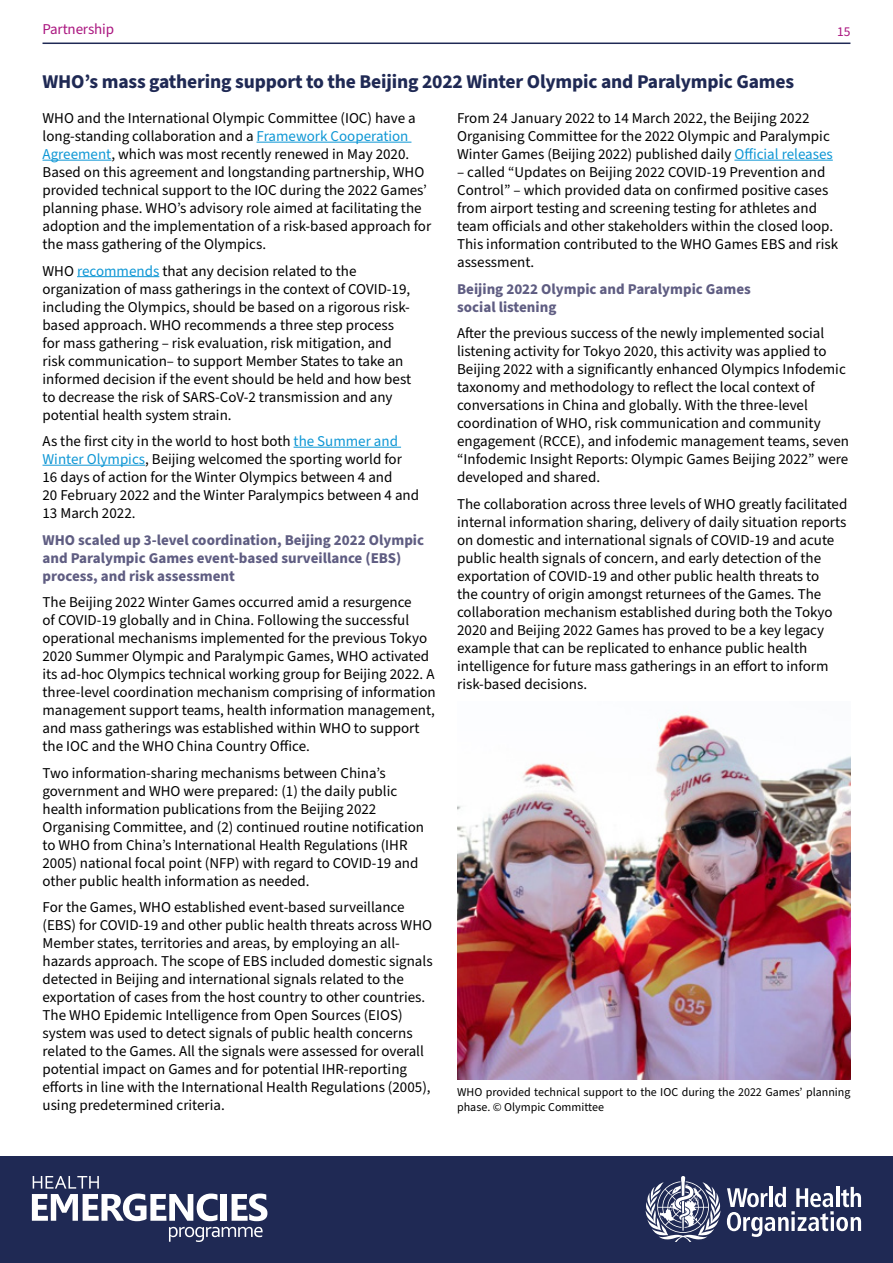
<style>
.page{position:relative;width:893px;height:1263px;background:#fff}
.page>*{position:absolute;margin:0;border:0;box-sizing:border-box;transform-origin:0 0}
.t1{font:700 19.5px "Source Sans Pro";letter-spacing:-.01em;color:#1f2954}
.t2{font:15px/18px "Source Sans Pro";color:#000}
.t3{font:700 15px/18px "Source Sans Pro";color:#5f5d82}
.t4{font:15px "Source Sans Pro";letter-spacing:-.01em;color:#aa157f}
.t5{font:13.5px "Source Sans Pro";color:#aa157f}
.t6{font:12px/14.4px "Source Sans Pro";color:#000}
.s1{color:#0e97d5}
</style>
<div class="page">
<div style="left:0;top:1157px;width:893px;height:106px;background:#1f2954"></div>
<svg style="left:645px;top:1176px;width:216px;height:66px"></svg>
<svg style="left:169px;top:1227px;width:94px;height:15px"></svg>
<svg style="left:32px;top:1176px;width:185px;height:45px"></svg>
<div style="left:221px;top:1194px;width:6px;height:27px;background:#fff"></div>
<svg style="left:232px;top:1193px;width:35px;height:28px"></svg>
<hr style="left:43px;top:43px;width:807px;height:1px;background:#1f2954">
<hr style="left:257px;top:142px;width:154px;height:1px;background:#0e97d5">
<hr style="left:43px;top:160px;width:68px;height:1px;background:#0e97d5">
<hr style="left:77px;top:276px;width:82px;height:1px;background:#0e97d5">
<hr style="left:294px;top:447px;width:107px;height:1px;background:#0e97d5">
<hr style="left:43px;top:465px;width:102px;height:1px;background:#0e97d5">
<hr style="left:734px;top:160px;width:99px;height:1px;background:#0e97d5">
<img style="left:457px;top:713px;width:393px;height:367px">
<p class="t4" style="left:43px;top:19px;width:73px">Partnership</p>
<p class="t5" style="left:837px;top:22px;width:15px">15</p>
<h1 class="t1" style="left:43px;top:68px;width:753px">WHO’s mass gathering support to the Beijing 2022 Winter Olympic and Paralympic Games</h1>
<p class="t2" style="left:43px;top:110px;width:390px">WHO and the International Olympic Committee (IOC) have a long-standing collaboration and a <span class="s1">Framework Cooperation Agreement</span>, which was most recently renewed in May 2020.<br>Based on this agreement and longstanding partnership, WHO provided technical support to the IOC during the 2022 Games’ planning phase. WHO’s advisory role aimed at facilitating the adoption and the implementation of a risk-based approach for the mass gathering of the Olympics.</p>
<p class="t2" style="left:43px;top:262px;width:370px">WHO <span class="s1">recommends</span> that any decision related to the organization of mass gatherings in the context of COVID-19, including the Olympics, should be based on a rigorous risk&shy;based approach. WHO recommends a three step process for mass gathering – risk evaluation, risk mitigation, and risk communication– to support Member States to take an informed decision if the event should be held and how best to decrease the risk of SARS-CoV-2 transmission and any potential health system strain.</p>
<p class="t2" style="left:43px;top:433px;width:378px">As the first city in the world to host both <span class="s1">the Summer and Winter Olympics</span>, Beijing welcomed the sporting world for 16 days of action for the Winter Olympics between 4 and<br>20 February 2022 and the Winter Paralympics between 4 and 13 March 2022.</p>
<p class="t3" style="left:43px;top:531px;width:383px">WHO scaled up 3-level coordination, Beijing 2022 Olympic and Paralympic Games event-based surveillance (EBS) process, and risk assessment</p>
<p class="t2" style="left:43px;top:594px;width:395px">The Beijing 2022 Winter Games occurred amid a resurgence<br>of COVID-19 globally and in China. Following the successful operational mechanisms implemented for the previous Tokyo 2020 Summer Olympic and Paralympic Games, WHO activated its ad-hoc Olympics technical working group for Beijing 2022. A three-level coordination mechanism comprising of information management support teams, health information management, and mass gatherings was established within WHO to support the IOC and the WHO China Country Office.</p>
<p class="t2" style="left:43px;top:764px;width:383px">Two information-sharing mechanisms between China’s government and WHO were prepared: (1) the daily public health information publications from the Beijing 2022<br>Organising Committee, and (2) continued routine notification to WHO from China’s International Health Regulations (IHR 2005) national focal point (NFP) with regard to COVID-19 and other public health information as needed.</p>
<p class="t2" style="left:43px;top:899px;width:392px">For the Games, WHO established event-based surveillance (EBS) for COVID-19 and other public health threats across WHO Member states, territories and areas, by employing an all&shy;hazards approach. The scope of EBS included domestic signals detected in Beijing and international signals related to the exportation of cases from the host country to other countries.<br>The WHO Epidemic Intelligence from Open Sources (EIOS) system was used to detect signals of public health concerns related to the Games. All the signals were assessed for overall potential impact on Games and for potential IHR-reporting efforts in line with the International Health Regulations (2005), using predetermined criteria.</p>
<p class="t2" style="left:457px;top:110px;width:377px">From 24 January 2022 to 14 March 2022, the Beijing 2022<br>Organising Committee for the 2022 Olympic and Paralympic<br>Winter Games (Beijing 2022) published daily <span class="s1">Official releases</span></p>
<p class="t2" style="left:457px;top:164px;width:383px">– called “Updates on Beijing 2022 COVID-19 Prevention and Control” – which provided data on confirmed positive cases from airport testing and screening testing for athletes and team officials and other stakeholders within the closed loop.<br>This information contributed to the WHO Games EBS and risk assessment.</p>
<p class="t3" style="left:457px;top:280px;width:295px">Beijing 2022 Olympic and Paralympic Games social listening</p>
<p class="t2" style="left:457px;top:325px;width:393px">After the previous success of the newly implemented social listening activity for Tokyo 2020, this activity was applied to Beijing 2022 with a significantly enhanced Olympics Infodemic taxonomy and methodology to reflect the local context of conversations in China and globally. With the three-level coordination of WHO, risk communication and community engagement (RCCE), and infodemic management teams, seven “Infodemic Insight Reports: Olympic Games Beijing 2022” were developed and shared.</p>
<p class="t2" style="left:457px;top:495px;width:392px">The collaboration across three levels of WHO greatly facilitated internal information sharing, delivery of daily situation reports on domestic and international signals of COVID-19 and acute public health signals of concern, and early detection of the exportation of COVID-19 and other public health threats to<br>the country of origin amongst returnees of the Games. The collaboration mechanism established during both the Tokyo 2020 and Beijing 2022 Games has proved to be a key legacy example that can be replicated to enhance public health intelligence for future mass gatherings in an effort to inform risk-based decisions.</p>
<p class="t6" style="left:457px;top:1085px;width:395px">WHO provided technical support to the IOC during the 2022 Games’ planning phase. © Olympic Committee</p>
</div>
